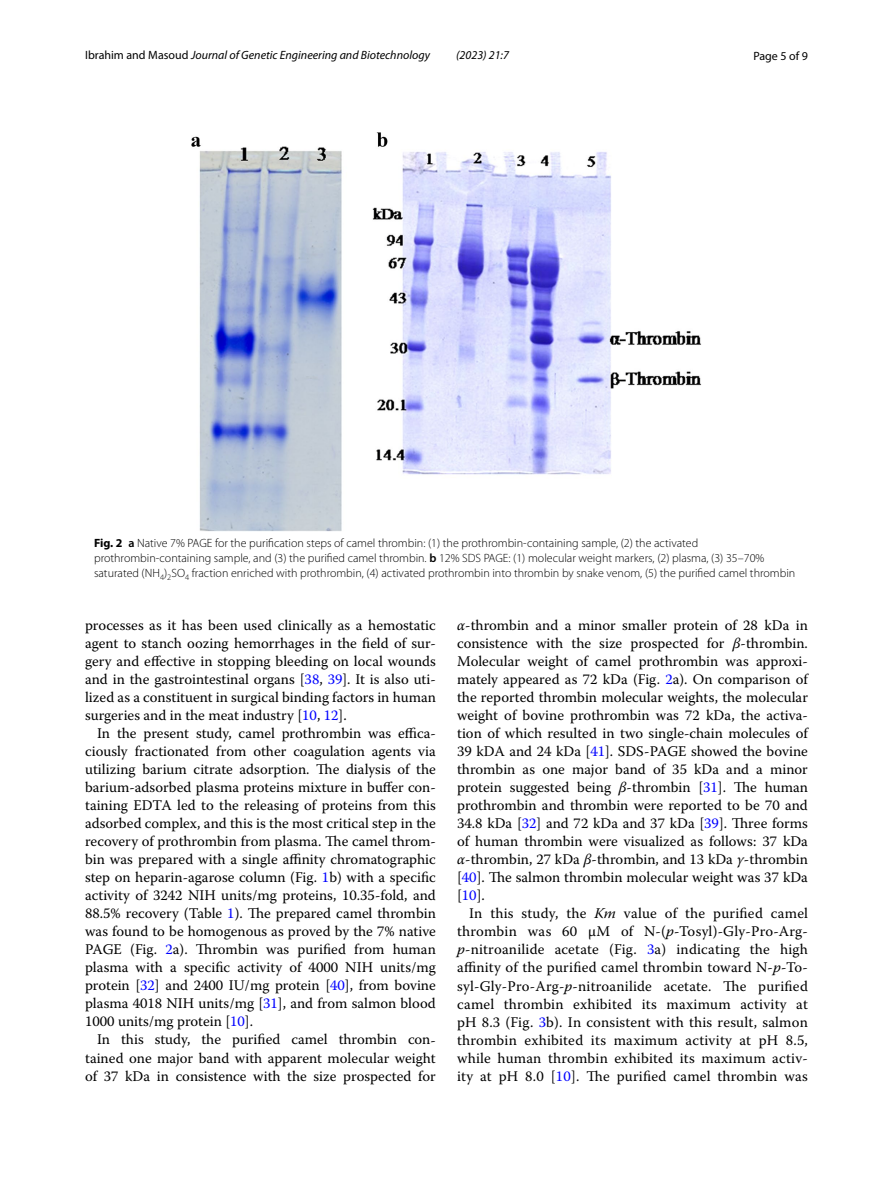
<style>
.page{position:relative;width:893px;height:1187px;background:#fff}
.page>*{position:absolute;margin:0;border:0;box-sizing:border-box;transform-origin:0 0}
.t1{font:14.7px/18px "Warnock Pro";color:#000;text-align:justify}
.t2{font:300 12px/15px "Myriad Pro";color:#000}
.t3{font:italic 12px "Myriad Pro";color:#000}
.t4{font:12px "Myriad Pro";color:#000}
.s1{font-style:normal}
.s2{font-weight:700}
.s3{font-weight:600}
.s4{color:#00f}
.s5{font-style:italic}
</style>
<div class="page">
<img style="left:191px;top:133px;width:511px;height:399px">
<p class="t3" style="left:85px;top:48px;width:346px"><span class="s1">Ibrahim and Masoud</span> Journal of Genetic Engineering and Biotechnology</p>
<p class="t3" style="left:456px;top:48px;width:54px">(2023) 21:7</p>
<p class="t4" style="left:753px;top:48px;width:56px">Page 5 of 9</p>
<p class="t2" style="left:94px;top:535px;width:703px"><span class="s2">Fig. 2</span> <span class="s3">a</span> Native 7% PAGE for the purification steps of camel thrombin: (1) the prothrombin-containing sample, (2) the activated prothrombin-containing sample, and (3) the purified camel thrombin. <span class="s3">b</span> 12% SDS PAGE: (1) molecular weight markers, (2) plasma, (3) 35–70% saturated (NH<sub>4</sub>)<sub>2</sub>SO<sub>4</sub> fraction enriched with prothrombin, (4) activated prothrombin into thrombin by snake venom, (5) the purified camel thrombin</p>
<p class="t1" style="left:85px;top:616px;width:352px">processes as it has been used clinically as a hemostatic agent to stanch oozing hemorrhages in the field of sur&shy;gery and effective in stopping bleeding on local wounds and in the gastrointestinal organs [<span class="s4">38</span>, <span class="s4">39</span>]. It is also uti&shy;lized as a constituent in surgical binding factors in human surgeries and in the meat industry [<span class="s4">10</span>, <span class="s4">12</span>].</p>
<p class="t1" style="left:85px;top:724px;width:352px;text-indent:12px">In the present study, camel prothrombin was effica&shy;ciously fractionated from other coagulation agents via utilizing barium citrate adsorption. The dialysis of the barium-adsorbed plasma proteins mixture in buffer con&shy;taining EDTA led to the releasing of proteins from this adsorbed complex, and this is the most critical step in the recovery of prothrombin from plasma. The camel throm&shy;bin was prepared with a single affinity chromatographic step on heparin-agarose column (Fig. <span class="s4">1</span>b) with a specific activity of 3242 NIH units/mg proteins, 10.35-fold, and 88.5% recovery (Table <span class="s4">1</span>). The prepared camel thrombin was found to be homogenous as proved by the 7% native PAGE (Fig. <span class="s4">2</span>a). Thrombin was purified from human plasma with a specific activity of 4000 NIH units/mg protein [<span class="s4">32</span>] and 2400 IU/mg protein [<span class="s4">40</span>], from bovine plasma 4018 NIH units/mg [<span class="s4">31</span>], and from salmon blood 1000 units/mg protein [<span class="s4">10</span>].</p>
<p class="t1" style="left:85px;top:1030px;width:352px;text-indent:12px">In this study, the purified camel thrombin con&shy;tained one major band with apparent molecular weight of 37 kDa in consistence with the size prospected for</p>
<p class="t1" style="left:457px;top:616px;width:352px"><span class="s5">α</span>-thrombin and a minor smaller protein of 28 kDa in consistence with the size prospected for <span class="s5">β</span>-thrombin.<br>Molecular weight of camel prothrombin was approxi&shy;mately appeared as 72 kDa (Fig. <span class="s4">2</span>a). On comparison of the reported thrombin molecular weights, the molecular weight of bovine prothrombin was 72 kDa, the activa&shy;tion of which resulted in two single-chain molecules of 39 kDA and 24 kDa [<span class="s4">41</span>]. SDS-PAGE showed the bovine thrombin as one major band of 35 kDa and a minor protein suggested being <span class="s5">β</span>-thrombin [<span class="s4">31</span>]. The human prothrombin and thrombin were reported to be 70 and 34.8 kDa [<span class="s4">32</span>] and 72 kDa and 37 kDa [<span class="s4">39</span>]. Three forms of human thrombin were visualized as follows: 37 kDa <span class="s5">α</span>-thrombin, 27 kDa <span class="s5">β</span>-thrombin, and 13 kDa <span class="s5">γ</span>-thrombin [<span class="s4">40</span>]. The salmon thrombin molecular weight was 37 kDa [<span class="s4">10</span>].</p>
<p class="t1" style="left:457px;top:904px;width:352px;text-indent:12px">In this study, the <span class="s5">Km</span> value of the purified camel thrombin was 60 µM of N-(<span class="s5">p</span>-Tosyl)-Gly-Pro-Arg&shy;<span class="s5">p</span>-nitroanilide acetate (Fig. <span class="s4">3</span>a) indicating the high affinity of the purified camel thrombin toward N-<span class="s5">p</span>-To&shy;syl-Gly-Pro-Arg-<span class="s5">p</span>-nitroanilide acetate. The purified camel thrombin exhibited its maximum activity at pH 8.3 (Fig. <span class="s4">3</span>b). In consistent with this result, salmon thrombin exhibited its maximum activity at pH 8.5, while human thrombin exhibited its maximum activ&shy;ity at pH 8.0 [<span class="s4">10</span>]. The purified camel thrombin was</p>
</div>
